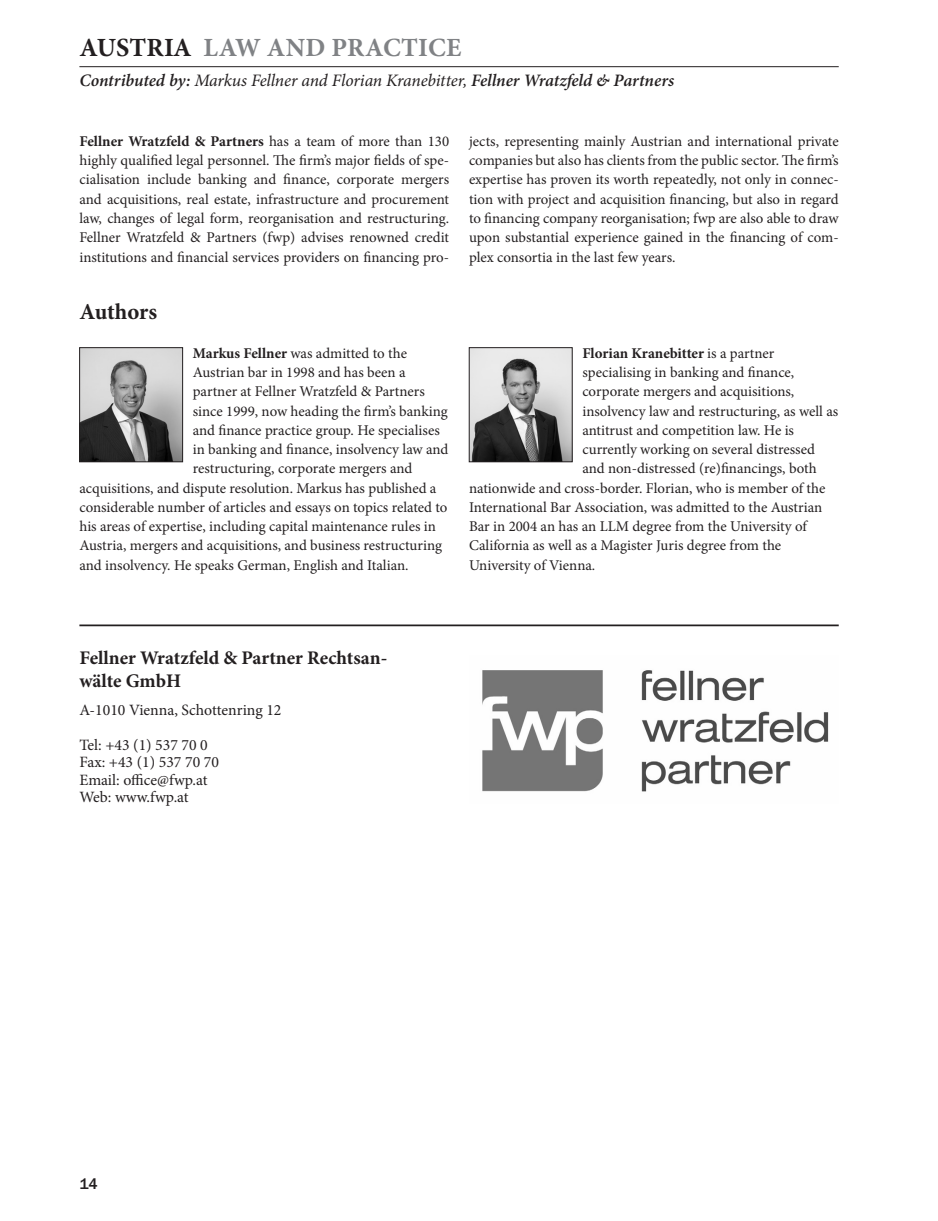
<style>
.page{position:relative;width:938px;height:1221px;background:#fff}
.page>*{position:absolute;margin:0;border:0;box-sizing:border-box;transform-origin:0 0}
.t1{font:700 26.25px "Minion Pro";letter-spacing:.01em;color:#808285}
.Authors{font:700 22.75px "Minion Pro";letter-spacing:-.005em;color:#231f20}
.Business_card_head{font:700 19.25px/23.1px "Minion Pro";letter-spacing:-.005em;color:#231f20}
.t2{font:italic 600 17.5px "Minion Pro";letter-spacing:-.005em;color:#231f20}
.Business_card_body{font:15.75px "Minion Pro";color:#231f20}
.t3{font:500 15.75px "Franklin Gothic URW";color:#231f20}
.Author_paragraph_wit{font:14.88px "Minion Pro";letter-spacing:-.005em;color:#231f20}
.Firm_paragraph{font:14.88px/19.2px "Minion Pro";letter-spacing:-.005em;color:#231f20;text-align:justify}
.Author_paragraph_wit-2{font:700 14.88px "Minion Pro";letter-spacing:-.005em;color:#231f20}
.s1{color:#231f20}
.s2{font-weight:400}
.s3{font-weight:700}
</style>
<div class="page">
<hr style="left:79px;top:66px;width:759px;height:1px;background:#231f20">
<img style="left:81px;top:349px;width:100px;height:111px">
<div style="left:79px;top:347px;width:104px;height:115px;border:1px solid #231f20"></div>
<img style="left:471px;top:349px;width:99px;height:111px">
<div style="left:469px;top:347px;width:103px;height:115px;border:1px solid #231f20"></div>
<hr style="left:79px;top:624px;width:759px;height:2px;background:#231f20">
<img style="left:482px;top:670px;width:347px;height:122px">
<h1 class="t1" style="left:80px;top:29px;width:285px"><span class="s1">AUSTRIA</span> Law and Practice</h1>
<p class="t2" style="left:79px;top:68px;width:596px">Contributed by: <span class="s2">Markus Fellner and Florian Kranebitter,</span> Fellner Wratzfeld &amp; Partners</p>
<p class="Firm_paragraph" style="left:79px;top:132px;width:371px"><span class="s3">Fellner Wratzfeld &amp; Partners</span> has a team of more than 130 highly qualified legal personnel. The firm’s major fields of spe&shy;cialisation include banking and finance, corporate mergers and acquisitions, real estate, infrastructure and procurement law, changes of legal form, reorganisation and restructuring.<br>Fellner Wratzfeld &amp; Partners (fwp) advises renowned credit institutions and financial services providers on financing pro-</p>
<p class="Firm_paragraph" style="left:469px;top:132px;width:371px">jects, representing mainly Austrian and international private companies but also has clients from the public sector. The firm’s expertise has proven its worth repeatedly, not only in connec&shy;tion with project and acquisition financing, but also in regard to financing company reorganisation; fwp are also able to draw upon substantial experience gained in the financing of com&shy;plex consortia in the last few years.</p>
<p class="Authors" style="left:79px;top:296px;width:79px">Authors</p>
<p class="Author_paragraph_wit" style="left:193px;top:343px;width:216px"><span class="s3">Markus Fellner</span> was admitted to the</p>
<p class="Author_paragraph_wit" style="left:193px;top:362px;width:214px">Austrian bar in 1998 and has been a</p>
<p class="Author_paragraph_wit" style="left:193px;top:381px;width:233px">partner at Fellner Wratzfeld &amp; Partners</p>
<p class="Author_paragraph_wit" style="left:193px;top:401px;width:256px">since 1999, now heading the firm’s banking</p>
<p class="Author_paragraph_wit" style="left:193px;top:420px;width:248px">and finance practice group. He specialises</p>
<p class="Author_paragraph_wit" style="left:193px;top:439px;width:257px">in banking and finance, insolvency law and</p>
<p class="Author_paragraph_wit" style="left:193px;top:458px;width:221px">restructuring, corporate mergers and</p>
<p class="Author_paragraph_wit" style="left:79px;top:478px;width:358px">acquisitions, and dispute resolution. Markus has published a</p>
<p class="Author_paragraph_wit" style="left:79px;top:497px;width:370px">considerable number of articles and essays on topics related to</p>
<p class="Author_paragraph_wit" style="left:79px;top:516px;width:358px">his areas of expertise, including capital maintenance rules in</p>
<p class="Author_paragraph_wit" style="left:79px;top:535px;width:364px">Austria, mergers and acquisitions, and business restructuring</p>
<p class="Author_paragraph_wit" style="left:79px;top:555px;width:331px">and insolvency. He speaks German, English and Italian.</p>
<p class="Author_paragraph_wit-2" style="left:582px;top:342px;width:193px">Florian Kranebitter <span class="s2">is a partner</span></p>
<p class="Author_paragraph_wit" style="left:582px;top:362px;width:213px">specialising in banking and finance,</p>
<p class="Author_paragraph_wit" style="left:582px;top:381px;width:213px">corporate mergers and acquisitions,</p>
<p class="Author_paragraph_wit" style="left:582px;top:401px;width:257px">insolvency law and restructuring, as well as</p>
<p class="Author_paragraph_wit" style="left:582px;top:420px;width:213px">antitrust and competition law. He is</p>
<p class="Author_paragraph_wit" style="left:582px;top:439px;width:234px">currently working on several distressed</p>
<p class="Author_paragraph_wit" style="left:582px;top:458px;width:236px">and non-distressed (re)financings, both</p>
<p class="Author_paragraph_wit" style="left:469px;top:478px;width:358px">nationwide and cross-border. Florian, who is member of the</p>
<p class="Author_paragraph_wit" style="left:469px;top:497px;width:355px">International Bar Association, was admitted to the Austrian</p>
<p class="Author_paragraph_wit" style="left:469px;top:516px;width:339px">Bar in 2004 an has an LLM degree from the University of</p>
<p class="Author_paragraph_wit" style="left:469px;top:535px;width:314px">California as well as a Magister Juris degree from the</p>
<p class="Author_paragraph_wit" style="left:469px;top:555px;width:128px">University of Vienna.</p>
<p class="Business_card_head" style="left:79px;top:646px;width:309px">Fellner Wratzfeld &amp; Partner Rechtsan&shy;wälte GmbH</p>
<p class="Business_card_body" style="left:79px;top:699px;width:203px">A-1010 Vienna, Schottenring 12</p>
<p class="Business_card_body" style="left:79px;top:734px;width:130px">Tel: +43 (1) 537 70 0</p>
<p class="Business_card_body" style="left:79px;top:751px;width:141px">Fax: +43 (1) 537 70 70</p>
<p class="Business_card_body" style="left:79px;top:769px;width:130px">Email: office@fwp.at</p>
<p class="Business_card_body" style="left:79px;top:786px;width:111px">Web: www.fwp.at</p>
<p class="t3" style="left:79px;top:1174px;width:20px">14</p>
</div>
